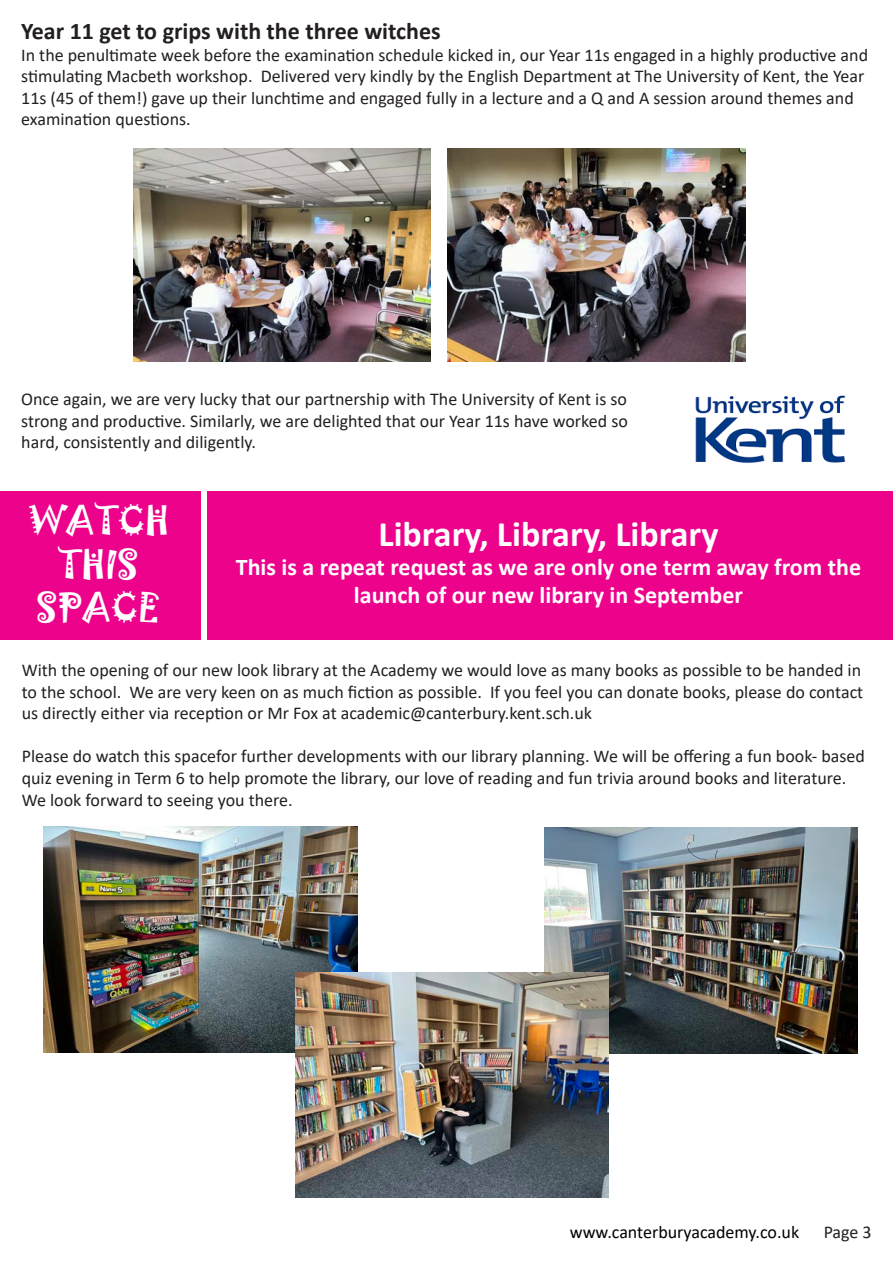
<style>
.page{position:relative;width:893px;height:1263px;background:#fff}
.page>*{position:absolute;margin:0;border:0;box-sizing:border-box;transform-origin:0 0}
.t1{font:700 36px "Calibri";color:#fff}
.t2{font:36px "Jokerman";color:#fff}
.t3{font:700 24px/28.8px "Calibri";color:#fff;text-align:center}
.t4{font:700 24px "Calibri";color:#231f20}
.t5{font:18px/21.6px "Calibri";color:#231f20}
.t6{font:18px "Calibri";color:#000}
</style>
<div class="page">
<img style="left:695px;top:395px;width:151px;height:68px">
<div style="left:0;top:491px;width:201px;height:148px;background:#ed028c"></div>
<div style="left:208px;top:491px;width:685px;height:148px;background:#ed028c"></div>
<img style="left:133px;top:149px;width:298px;height:212px">
<img style="left:447px;top:148px;width:298px;height:213px">
<img style="left:44px;top:826px;width:313px;height:226px">
<img style="left:544px;top:827px;width:314px;height:226px">
<img style="left:295px;top:972px;width:314px;height:226px">
<p class="t4" style="left:21px;top:14px;width:421px">Year 11 get to grips with the three witches</p>
<p class="t5" style="left:21px;top:43px;width:848px">In the penultimate week before the examination schedule kicked in, our Year 11s engaged in a highly productive and stimulating Macbeth workshop. Delivered very kindly by the English Department at The University of Kent, the Year 11s (45 of them!) gave up their lunchtime and engaged fully in a lecture and a Q and A session around themes and examination questions.</p>
<p class="t5" style="left:21px;top:388px;width:608px;text-align:justify">Once again, we are very lucky that our partnership with The University of Kent is so strong and productive. Similarly, we are delighted that our Year 11s have worked so hard, consistently and diligently.</p>
<p class="t2" style="left:27px;top:496px;width:143px">WATCH</p>
<p class="t2" style="left:58px;top:539px;width:82px">THIS</p>
<p class="t2" style="left:36px;top:582px;width:125px">SPACE</p>
<p class="t1" style="left:378px;top:508px;width:341px">Library, Library, Library</p>
<p class="t3" style="left:236px;top:552px;width:627px">This is a repeat request as we are only one term away from the launch of our new library in September</p>
<p class="t5" style="left:22px;top:659px;width:843px">With the opening of our new look library at the Academy we would love as many books as possible to be handed in to the school. We are very keen on as much fiction as possible. If you feel you can donate books, please do contact us directly either via reception or Mr Fox at academic@canterbury.kent.sch.uk</p>
<p class="t5" style="left:22px;top:745px;width:845px">Please do watch this spacefor further developments with our library planning. We will be offering a fun book- based quiz evening in Term 6 to help promote the library, our love of reading and fun trivia around books and literature.<br>We look forward to seeing you there.</p>
<p class="t6" style="left:570px;top:1219px;width:231px">www.canterburyacademy.co.uk</p>
<p class="t5" style="left:824px;top:1220px;width:50px">Page 3</p>
</div>
